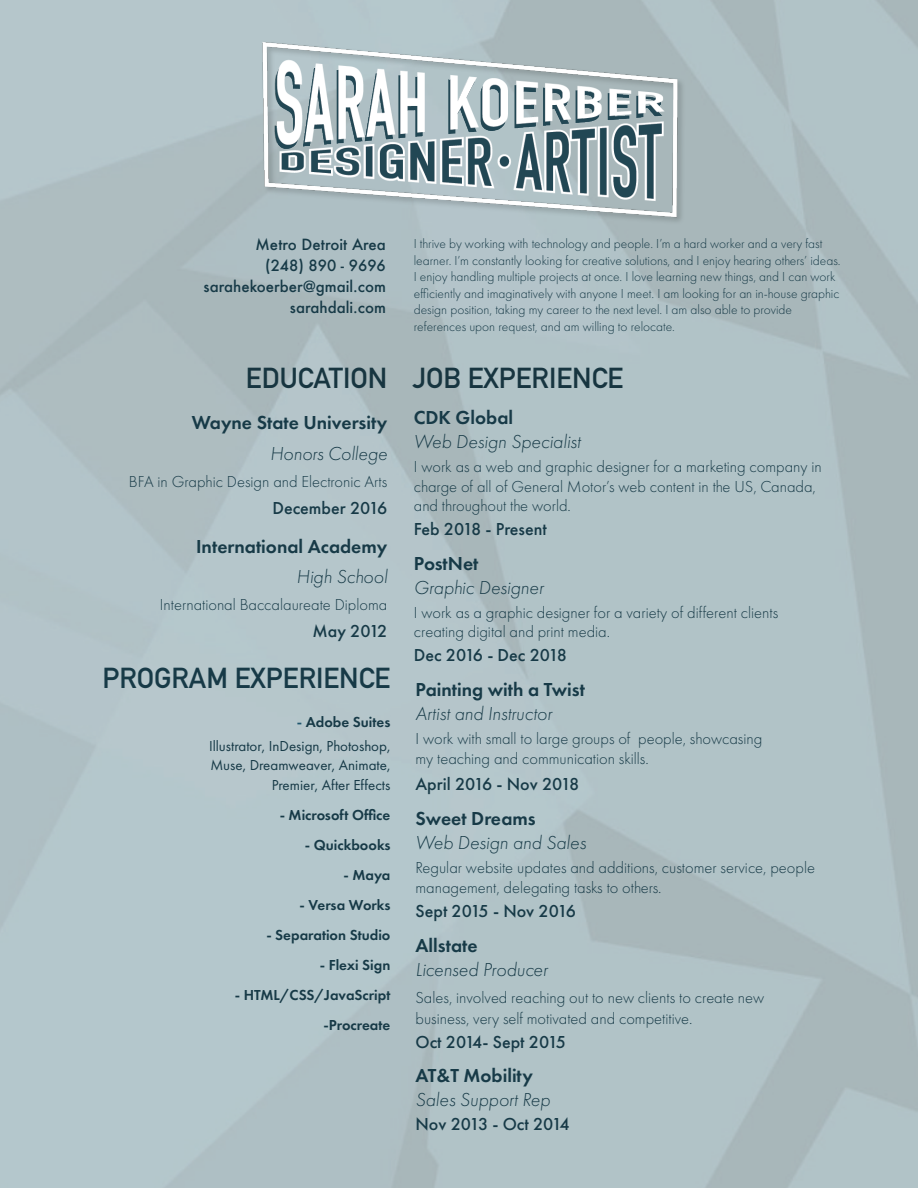
<style>
.page{position:relative;width:918px;height:1188px;background:#fff}
.page>*{position:absolute;margin:0;border:0;box-sizing:border-box;transform-origin:0 0}
.t1{font:700 28.5px "DIN Alternate";color:#173540}
.t2{font:700 28.5px "DIN Alternate";color:#173a47}
.t3{font:italic 300 19.5px "Futura PT";color:#173a47}
.t4{font:600 19.5px "Futura PT";color:#173a47}
.t5{font:500 18px "Futura PT";color:#173a47}
.t6{font:300 16.5px/19.5px "Futura PT";color:#173a47}
.t7{font:600 15px/30px "Futura PT";color:#173a47;text-align:right}
.t8{font:15px/24px "Futura PT";color:#173a47;text-align:right}
.t9{font:500 15px/21px "Futura";color:#173a47;text-align:right}
.t10{font:300 13.5px/16.5px "Futura PT";color:#173a47}
.s1{font-weight:600;color:#20566e}
.s2{font-weight:600}
</style>
<div class="page">
<img style="left:224px;top:12px;width:497px;height:240px">
<p class="t9" style="left:204px;top:234px;width:184px">Metro Detroit Area<br>(248) 890 - 9696 sarahekoerber@gmail.com sarahdali.com</p>
<h1 class="t1" style="left:246px;top:356px;width:143px">EDUCATION</h1>
<p class="t4" style="left:192px;top:410px;width:197px">Wayne State University</p>
<p class="t3" style="left:270px;top:443px;width:119px">Honors College</p>
<p class="t6" style="left:129px;top:472px;width:260px">BFA in Graphic Design and Electronic Arts</p>
<p class="t5" style="left:272px;top:497px;width:116px">December 2016</p>
<p class="t4" style="left:196px;top:534px;width:193px">International Academy</p>
<p class="t3" style="left:297px;top:566px;width:92px">High School</p>
<p class="t6" style="left:160px;top:595px;width:229px">International Baccalaureate Diploma</p>
<p class="t5" style="left:312px;top:620px;width:76px">May 2012</p>
<h1 class="t2" style="left:103px;top:656px;width:289px">PROGRAM EXPERIENCE</h1>
<p class="t8" style="left:209px;top:710px;width:183px"><span class="s1">-</span> <span class="s2">Adobe Suites<br></span>Illustrator, InDesign, Photoshop,</p>
<p class="t8" style="left:210px;top:755px;width:182px;line-height:19.5px">Muse, Dreamweaver, Animate,<br>Premier, After Effects</p>
<p class="t7" style="left:280px;top:799px;width:112px">- Microsoft Office</p>
<p class="t7" style="left:305px;top:829px;width:87px">- Quickbooks</p>
<p class="t7" style="left:344px;top:859px;width:48px">- Maya</p>
<p class="t7" style="left:300px;top:889px;width:92px">- Versa Works</p>
<p class="t7" style="left:266px;top:919px;width:126px">- Separation Studio</p>
<p class="t7" style="left:320px;top:949px;width:72px">- Flexi Sign</p>
<p class="t7" style="left:235px;top:979px;width:157px">- HTML/CSS/JavaScript -Procreate</p>
<p class="t10" style="left:414px;top:235px;width:428px">I thrive by working with technology and people. I’m a hard worker and a very fast learner. I’m constantly looking for creative solutions, and I enjoy hearing others’ ideas.<br>I enjoy handling multiple projects at once. I love learning new things, and I can work efficiently and imaginatively with anyone I meet. I am looking for an in-house graphic design position, taking my career to the next level. I am also able to provide references upon request, and am willing to relocate.</p>
<h1 class="t1" style="left:412px;top:356px;width:212px">JOB EXPERIENCE</h1>
<p class="t4" style="left:414px;top:405px;width:101px">CDK Global</p>
<p class="t3" style="left:414px;top:431px;width:168px">Web Design Specialist</p>
<p class="t6" style="left:414px;top:457px;width:410px">I work as a web and graphic designer for a marketing company in charge of all of General Motor’s web content in the US, Canada, and throughout the world.</p>
<p class="t5" style="left:414px;top:518px;width:134px">Feb 2018 - Present</p>
<p class="t4" style="left:414px;top:551px;width:66px">PostNet</p>
<p class="t3" style="left:414px;top:576px;width:131px">Graphic Designer</p>
<p class="t6" style="left:414px;top:602px;width:366px">I work as a graphic designer for a variety of different clients creating digital and print media.</p>
<p class="t5" style="left:414px;top:644px;width:155px">Dec 2016 - Dec 2018</p>
<p class="t4" style="left:416px;top:677px;width:171px">Painting with a Twist</p>
<p class="t3" style="left:416px;top:702px;width:138px">Artist and Instructor</p>
<p class="t6" style="left:416px;top:729px;width:348px">I work with small to large groups of people, showcasing my teaching and communication skills.</p>
<p class="t5" style="left:416px;top:774px;width:165px">April 2016 - Nov 2018</p>
<p class="t4" style="left:416px;top:806px;width:122px">Sweet Dreams</p>
<p class="t3" style="left:416px;top:831px;width:172px">Web Design and Sales</p>
<p class="t6" style="left:416px;top:858px;width:401px;line-height:20.2px">Regular website updates and additions, customer service, people management, delegating tasks to others.</p>
<p class="t5" style="left:416px;top:900px;width:162px">Sept 2015 - Nov 2016</p>
<p class="t4" style="left:416px;top:933px;width:64px">Allstate</p>
<p class="t3" style="left:416px;top:958px;width:134px">Licensed Producer</p>
<p class="t6" style="left:416px;top:987px;width:350px;line-height:21px">Sales, involved reaching out to new clients to create new business, very self motivated and competitive.</p>
<p class="t5" style="left:416px;top:1031px;width:152px">Oct 2014- Sept 2015</p>
<p class="t4" style="left:416px;top:1064px;width:119px">AT&amp;T Mobility</p>
<p class="t3" style="left:416px;top:1089px;width:136px">Sales Support Rep</p>
<p class="t5" style="left:416px;top:1113px;width:156px">Nov 2013 - Oct 2014</p>
</div>
